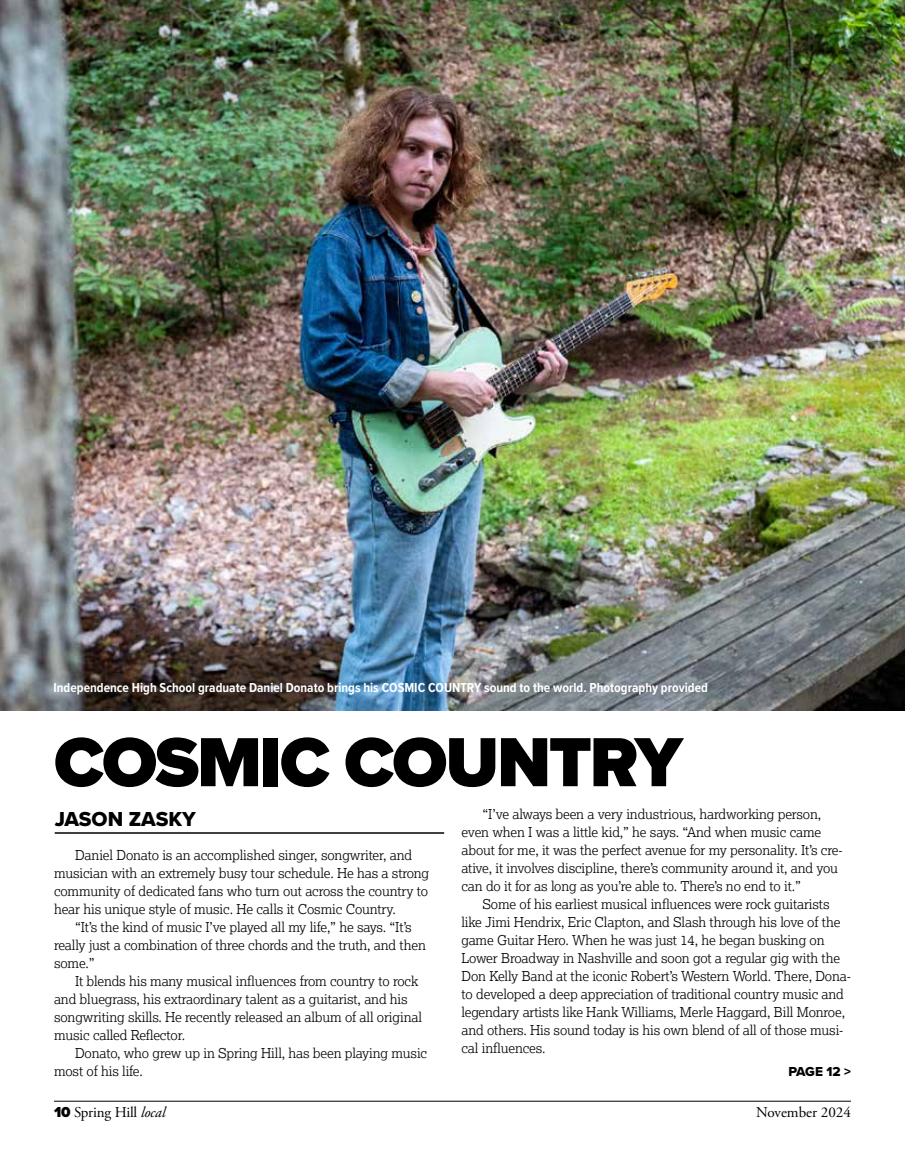
<style>
.page{position:relative;width:905px;height:1175px;background:#fff}
.page>*{position:absolute;margin:0;border:0;box-sizing:border-box;transform-origin:0 0}
.t1{font:900 72px "Proxima Nova";letter-spacing:-.03em;color:#000}
.t2{font:21px "Proxima Nova Extrabld";color:#000}
.t3{font:15px "Adobe Garamond Pro";letter-spacing:-.01em;color:#000}
.t4{font:300 13.5px/18px "Lexia";letter-spacing:-.01em;color:#000}
.t5{font:700 13.5px "Proxima Nova Cond";color:#fff}
.t6{font:13.5px "Proxima Nova Extrabld";letter-spacing:-.015em;color:#000}
.s1{font-family:"Proxima Nova";font-weight:900}
.s2{font-style:italic}
</style>
<div class="page">
<hr style="left:54px;top:1100px;width:796px;height:1px;background:#000">
<hr style="left:55px;top:832px;width:389px;height:1px;background:#000">
<img style="left:0;top:0;width:904px;height:710px">
<p class="t5" style="left:53px;top:677px;width:656px">Independence High School graduate Daniel Donato brings his COSMIC COUNTRY sound to the world. Photography provided</p>
<h1 class="t1" style="left:54px;top:708px;width:630px">COSMIC COUNTRY</h1>
<h2 class="t2" style="left:55px;top:803px;width:143px">JASON ZASKY</h2>
<p class="t4" style="left:54px;top:845px;width:377px;text-indent:21px">Daniel Donato is an accomplished singer, songwriter, and musician with an extremely busy tour schedule. He has a strong community of dedicated fans who turn out across the country to hear his unique style of music. He calls it Cosmic Country.</p>
<p class="t4" style="left:54px;top:917px;width:373px;text-indent:21px">“It’s the kind of music I’ve played all my life,” he says. “It’s really just a combination of three chords and the truth, and then some.”</p>
<p class="t4" style="left:54px;top:971px;width:369px;text-indent:21px">It blends his many musical influences from country to rock and bluegrass, his extraordinary talent as a guitarist, and his songwriting skills. He recently released an album of all original music called Reflector.</p>
<p class="t4" style="left:54px;top:1043px;width:375px;text-indent:21px">Donato, who grew up in Spring Hill, has been playing music most of his life.</p>
<p class="t4" style="left:461px;top:805px;width:382px;text-indent:21px">“I’ve always been a very industrious, hardworking person, even when I was a little kid,” he says. “And when music came about for me, it was the perfect avenue for my personality. It’s cre&shy;ative, it involves discipline, there’s community around it, and you can do it for as long as you’re able to. There’s no end to it.”</p>
<p class="t4" style="left:461px;top:895px;width:391px;text-indent:21px">Some of his earliest musical influences were rock guitarists like Jimi Hendrix, Eric Clapton, and Slash through his love of the game Guitar Hero. When he was just 14, he began busking on Lower Broadway in Nashville and soon got a regular gig with the Don Kelly Band at the iconic Robert’s Western World. There, Dona&shy;to developed a deep appreciation of traditional country music and legendary artists like Hank Williams, Merle Haggard, Bill Monroe, and others. His sound today is his own blend of all of those musi&shy;cal influences.</p>
<p class="t6" style="left:788px;top:1061px;width:64px">PAGE 12 &gt;</p>
<p class="t3" style="left:54px;top:1102px;width:113px"><span class="s1">10</span> Spring Hill <span class="s2">local</span></p>
<p class="t3" style="left:756px;top:1102px;width:96px">November 2024</p>
</div>
